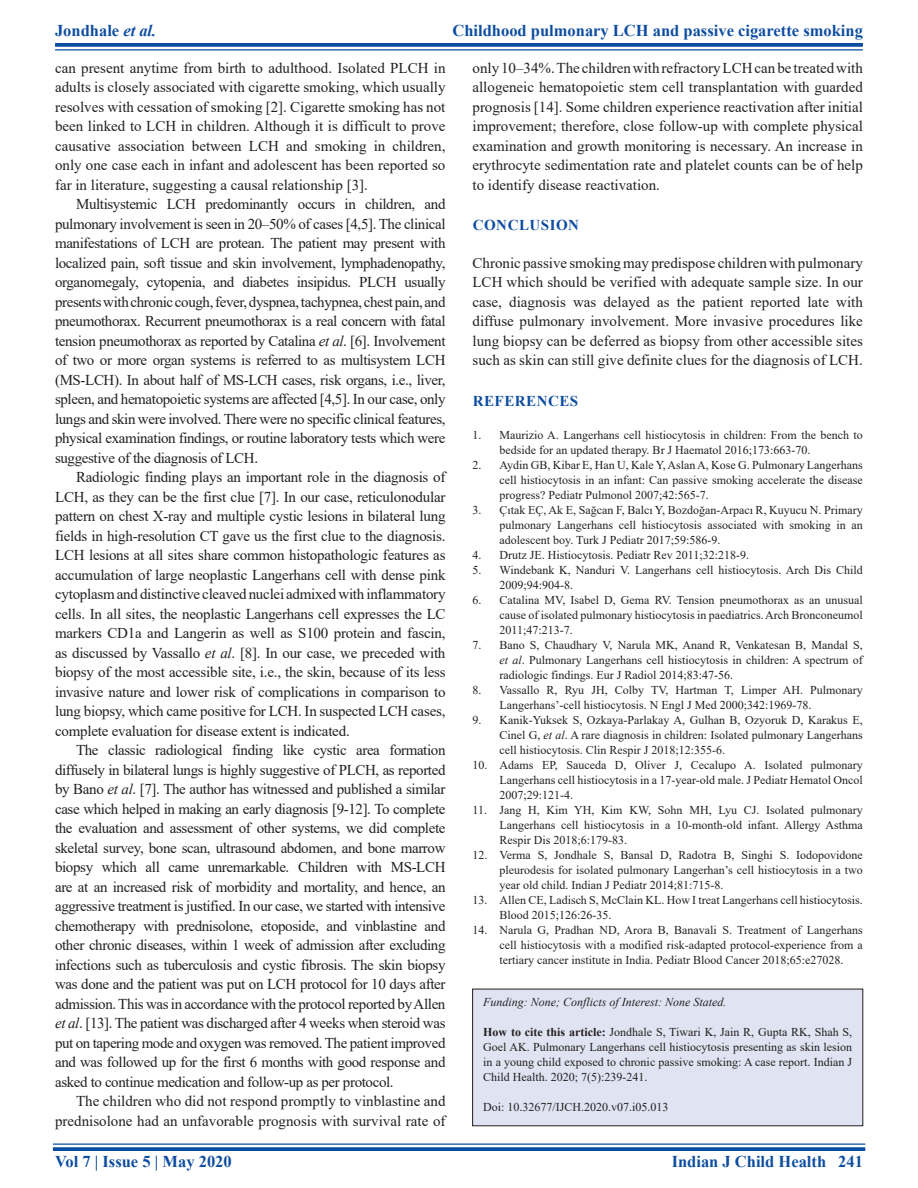
<style>
.page{position:relative;width:918px;height:1188px;background:#fff}
.page>*{position:absolute;margin:0;border:0;box-sizing:border-box;transform-origin:0 0}
.RF{font:700 16.5px "Times New Roman";color:#0d4da1}
.TX{font:15px/19.5px "Times New Roman";color:#231f20;text-align:justify}
.TXFL{font:15px/19.5px "Times New Roman";color:#231f20;text-align:justify}
.t1{font:700 15px "Times New Roman";letter-spacing:.035em;color:#0d4da1}
.REF{font:12px/15px "Times New Roman";color:#231f20;text-align:justify}
.SRC{font:12px/15px "Times New Roman";color:#231f20;text-align:justify}
.SRC-2{font:italic 12px "Times New Roman";color:#231f20}
.s1{font-style:italic}
.s2{font-weight:700}
</style>
<div class="page">
<svg style="left:55px;top:43px;width:808px;height:4px;background:#1b57a6"></svg>
<hr style="left:55px;top:49px;width:808px;height:2px;background:#0d4da1">
<hr style="left:53px;top:1143px;width:812px;height:2px;background:#0d4da1">
<svg style="left:53px;top:1147px;width:812px;height:4px;background:#1b57a6"></svg>
<div style="left:473px;top:989px;width:390px;height:137px;background:#e0e4f2"></div>
<p class="RF" style="left:55px;top:18px;width:103px">Jondhale <span class="s1">et al.</span></p>
<p class="RF" style="left:453px;top:18px;width:412px">Childhood pulmonary LCH and passive cigarette smoking</p>
<p class="TXFL" style="left:55px;top:58px;width:392px">can present anytime from birth to adulthood. Isolated PLCH in adults is closely associated with cigarette smoking, which usually resolves with cessation of smoking [2]. Cigarette smoking has not been linked to LCH in children. Although it is difficult to prove causative association between LCH and smoking in children, only one case each in infant and adolescent has been reported so far in literature, suggesting a causal relationship [3].</p>
<p class="TX" style="left:55px;top:194px;width:392px;text-indent:21px">Multisystemic LCH predominantly occurs in children, and pulmonary involvement is seen in 20–50% of cases [4,5]. The clinical manifestations of LCH are protean. The patient may present with localized pain, soft tissue and skin involvement, lymphadenopathy, organomegaly, cytopenia, and diabetes insipidus. PLCH usually presents with chronic cough, fever, dyspnea, tachypnea, chest pain, and pneumothorax. Recurrent pneumothorax is a real concern with fatal tension pneumothorax as reported by Catalina <span class="s1">et al</span>. [6]. Involvement of two or more organ systems is referred to as multisystem LCH (MS-LCH). In about half of MS-LCH cases, risk organs, i.e., liver, spleen, and hematopoietic systems are affected [4,5]. In our case, only lungs and skin were involved. There were no specific clinical features, physical examination findings, or routine laboratory tests which were suggestive of the diagnosis of LCH.</p>
<p class="TX" style="left:55px;top:467px;width:392px;text-indent:21px">Radiologic finding plays an important role in the diagnosis of LCH, as they can be the first clue [7]. In our case, reticulonodular pattern on chest X-ray and multiple cystic lesions in bilateral lung fields in high-resolution CT gave us the first clue to the diagnosis.<br>LCH lesions at all sites share common histopathologic features as accumulation of large neoplastic Langerhans cell with dense pink cytoplasm and distinctive cleaved nuclei admixed with inflammatory cells. In all sites, the neoplastic Langerhans cell expresses the LC markers CD1a and Langerin as well as S100 protein and fascin, as discussed by Vassallo <span class="s1">et al</span>. [8]. In our case, we preceded with biopsy of the most accessible site, i.e., the skin, because of its less invasive nature and lower risk of complications in comparison to lung biopsy, which came positive for LCH. In suspected LCH cases, complete evaluation for disease extent is indicated.</p>
<p class="TX" style="left:55px;top:740px;width:392px;text-indent:21px">The classic radiological finding like cystic area formation diffusely in bilateral lungs is highly suggestive of PLCH, as reported by Bano <span class="s1">et al</span>. [7]. The author has witnessed and published a similar case which helped in making an early diagnosis [9-12]. To complete the evaluation and assessment of other systems, we did complete skeletal survey, bone scan, ultrasound abdomen, and bone marrow biopsy which all came unremarkable. Children with MS-LCH are at an increased risk of morbidity and mortality, and hence, an aggressive treatment is justified. In our case, we started with intensive chemotherapy with prednisolone, etoposide, and vinblastine and other chronic diseases, within 1 week of admission after excluding infections such as tuberculosis and cystic fibrosis. The skin biopsy was done and the patient was put on LCH protocol for 10 days after admission. This was in accordance with the protocol reported by Allen <span class="s1">et al</span>. [13]. The patient was discharged after 4 weeks when steroid was put on tapering mode and oxygen was removed. The patient improved and was followed up for the first 6 months with good response and asked to continue medication and follow-up as per protocol.</p>
<p class="TX" style="left:55px;top:1091px;width:392px;text-align:right">The children who did not respond promptly to vinblastine and prednisolone had an unfavorable prognosis with survival rate of</p>
<p class="TX" style="left:472px;top:58px;width:392px">only 10–34%. The children with refractory LCH can be treated with allogeneic hematopoietic stem cell transplantation with guarded prognosis [14]. Some children experience reactivation after initial improvement; therefore, close follow-up with complete physical examination and growth monitoring is necessary. An increase in erythrocyte sedimentation rate and platelet counts can be of help to identify disease reactivation.</p>
<h1 class="t1" style="left:473px;top:215px;width:108px">CONCLUSION</h1>
<p class="TXFL" style="left:472px;top:253px;width:392px">Chronic passive smoking may predispose children with pulmonary LCH which should be verified with adequate sample size. In our case, diagnosis was delayed as the patient reported late with diffuse pulmonary involvement. More invasive procedures like lung biopsy can be deferred as biopsy from other accessible sites such as skin can still give definite clues for the diagnosis of LCH.</p>
<h1 class="t1" style="left:473px;top:390px;width:107px">REFERENCES</h1>
<p class="REF" style="left:500px;top:427px;width:365px;text-indent:-27px">1. Maurizio A. Langerhans cell histiocytosis in children: From the bench to bedside for an updated therapy. Br J Haematol 2016;173:663-70.</p>
<p class="REF" style="left:500px;top:457px;width:365px;text-indent:-27px">2. Aydin GB, Kibar E, Han U, Kale Y, Aslan A, Kose G. Pulmonary Langerhans cell histiocytosis in an infant: Can passive smoking accelerate the disease progress? Pediatr Pulmonol 2007;42:565-7.</p>
<p class="REF" style="left:500px;top:502px;width:365px;text-indent:-27px">3. Çıtak EÇ, Ak E, Sağcan F, Balcı Y, Bozdoğan-Arpacı R, Kuyucu N. Primary pulmonary Langerhans cell histiocytosis associated with smoking in an adolescent boy. Turk J Pediatr 2017;59:586-9.</p>
<p class="REF" style="left:472px;top:547px;width:278px">4. Drutz JE. Histiocytosis. Pediatr Rev 2011;32:218-9.</p>
<p class="REF" style="left:500px;top:562px;width:365px;text-indent:-27px">5. Windebank K, Nanduri V. Langerhans cell histiocytosis. Arch Dis Child<br>2009;94:904-8.</p>
<p class="REF" style="left:500px;top:592px;width:365px;text-indent:-27px">6. Catalina MV, Isabel D, Gema RV. Tension pneumothorax as an unusual cause of isolated pulmonary histiocytosis in paediatrics. Arch Bronconeumol 2011;47:213-7.</p>
<p class="REF" style="left:500px;top:637px;width:365px;text-indent:-27px">7. Bano S, Chaudhary V, Narula MK, Anand R, Venkatesan B, Mandal S, <span class="s1">et al</span>. Pulmonary Langerhans cell histiocytosis in children: A spectrum of radiologic findings. Eur J Radiol 2014;83:47-56.</p>
<p class="REF" style="left:500px;top:682px;width:365px;text-indent:-27px">8. Vassallo R, Ryu JH, Colby TV, Hartman T, Limper AH. Pulmonary<br>Langerhans’-cell histiocytosis. N Engl J Med 2000;342:1969-78.</p>
<p class="REF" style="left:500px;top:712px;width:365px;text-indent:-27px">9. Kanik-Yuksek S, Ozkaya-Parlakay A, Gulhan B, Ozyoruk D, Karakus E, Cinel G, <span class="s1">et al</span>. A rare diagnosis in children: Isolated pulmonary Langerhans cell histiocytosis. Clin Respir J 2018;12:355-6.</p>
<p class="REF" style="left:500px;top:757px;width:365px;text-indent:-27px">10. Adams EP, Sauceda D, Oliver J, Cecalupo A. Isolated pulmonary Langerhans cell histiocytosis in a 17-year-old male. J Pediatr Hematol Oncol 2007;29:121-4.</p>
<p class="REF" style="left:500px;top:802px;width:365px;text-indent:-27px">11. Jang H, Kim YH, Kim KW, Sohn MH, Lyu CJ. Isolated pulmonary Langerhans cell histiocytosis in a 10-month-old infant. Allergy Asthma Respir Dis 2018;6:179-83.</p>
<p class="REF" style="left:500px;top:847px;width:365px;text-indent:-27px">12. Verma S, Jondhale S, Bansal D, Radotra B, Singhi S. Iodopovidone pleurodesis for isolated pulmonary Langerhan’s cell histiocytosis in a two year old child. Indian J Pediatr 2014;81:715-8.</p>
<p class="REF" style="left:500px;top:892px;width:365px;text-indent:-27px">13. Allen CE, Ladisch S, McClain KL. How I treat Langerhans cell histiocytosis.<br>Blood 2015;126:26-35.</p>
<p class="REF" style="left:500px;top:922px;width:365px;text-indent:-27px">14. Narula G, Pradhan ND, Arora B, Banavali S. Treatment of Langerhans cell histiocytosis with a modified risk-adapted protocol-experience from a tertiary cancer institute in India. Pediatr Blood Cancer 2018;65:e27028.</p>
<p class="SRC-2" style="left:483px;top:993px;width:245px">Funding: None; Conflicts of Interest: None Stated.</p>
<p class="SRC" style="left:483px;top:1024px;width:371px"><span class="s2">How to cite this article:</span> Jondhale S, Tiwari K, Jain R, Gupta RK, Shah S, Goel AK. Pulmonary Langerhans cell histiocytosis presenting as skin lesion in a young child exposed to chronic passive smoking: A case report. Indian J Child Health. 2020; 7(5):239-241.</p>
<p class="SRC" style="left:483px;top:1099px;width:187px">Doi: 10.32677/IJCH.2020.v07.i05.013</p>
<p class="RF" style="left:55px;top:1150px;width:178px">Vol 7 | Issue 5 | May 2020</p>
<p class="RF" style="left:672px;top:1150px;width:193px">Indian J Child Health 241</p>
</div>
